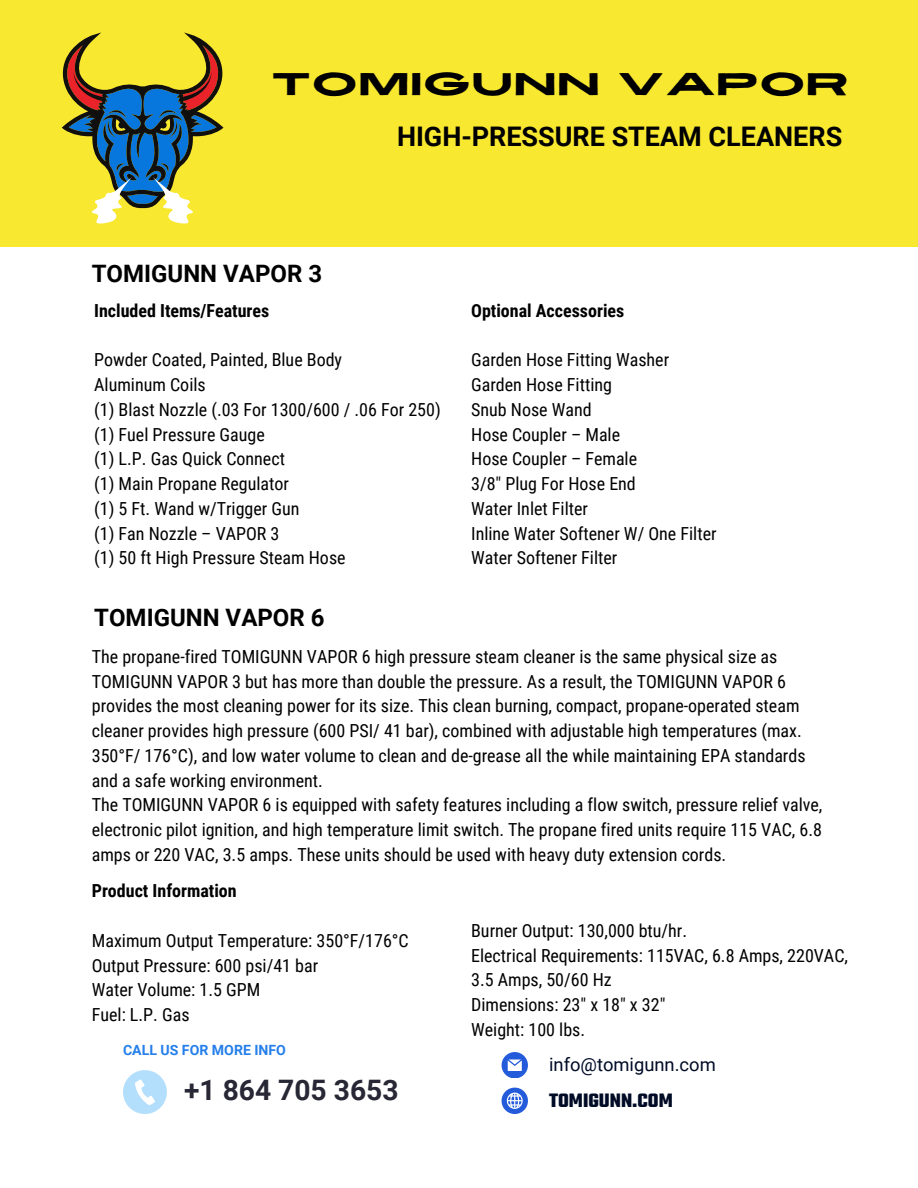
<style>
.page{position:relative;width:918px;height:1188px;background:#fff}
.page>*{position:absolute;margin:0;border:0;box-sizing:border-box;transform-origin:0 0}
.t1{font:expanded 31.5px "Revive 80";letter-spacing:.02em;color:#000}
.t2{font:700 28.2px "Roboto";color:#272735}
.t3{font:700 27px "Roboto";color:#000}
.t4{font:700 24px "Roboto";color:#000}
.t5{font:700 21px "Teko";color:#000b26}
.t6{font:18.45px "Roboto";color:#000b26}
.t7{font:18px/24.8px "Roboto Condensed";color:#000}
.t8{font:700 18px "Roboto Condensed";color:#000}
.t9{font:700 14.1px "Roboto";color:#257feb}
</style>
<div class="page">
<svg style="left:123px;top:1070px;width:44px;height:44px"></svg>
<svg style="left:502px;top:1052px;width:25px;height:26px"></svg>
<svg style="left:502px;top:1088px;width:25px;height:25px"></svg>
<div style="left:0;top:0;width:918px;height:247px;background:#f9e830"></div>
<svg style="left:62px;top:32px;width:161px;height:192px"></svg>
<p class="t1" style="left:271px;top:59px;width:579px">TOMIGUNN VAPOR</p>
<h6 class="t3" style="left:397px;top:121px;width:447px">HIGH-PRESSURE STEAM CLEANERS</h6>
<h5 class="t4" style="left:92px;top:260px;width:232px">TOMIGUNN VAPOR 3</h5>
<h6 class="t8" style="left:94px;top:300px;width:177px">Included Items/Features</h6>
<h3 class="t7" style="left:94px;top:348px;width:348px">Powder Coated, Painted, Blue Body<br>Aluminum Coils<br>(1) Blast Nozzle (.03 For 1300/600 / .06 For 250) (1) Fuel Pressure Gauge<br>(1) L.P. Gas Quick Connect<br>(1) Main Propane Regulator<br>(1) 5 Ft. Wand w/Trigger Gun<br>(1) Fan Nozzle – VAPOR 3<br>(1) 50 ft High Pressure Steam Hose</h3>
<h5 class="t8" style="left:471px;top:300px;width:155px">Optional Accessories</h5>
<h6 class="t7" style="left:471px;top:348px;width:247px">Garden Hose Fitting Washer<br>Garden Hose Fitting<br>Snub Nose Wand<br>Hose Coupler – Male<br>Hose Coupler – Female<br>3/8″ Plug For Hose End<br>Water Inlet Filter<br>Inline Water Softener W/ One Filter<br>Water Softener Filter</h6>
<h6 class="t4" style="left:94px;top:604px;width:232px">TOMIGUNN VAPOR 6</h6>
<h6 class="t7" style="left:92px;top:644px;width:732px">The propane-fired TOMIGUNN VAPOR 6 high pressure steam cleaner is the same physical size as TOMIGUNN VAPOR 3 but has more than double the pressure. As a result, the TOMIGUNN VAPOR 6 provides the most cleaning power for its size. This clean burning, compact, propane-operated steam cleaner provides high pressure (600 PSI/ 41 bar), combined with adjustable high temperatures (max.<br>350°F/ 176°C), and low water volume to clean and de-grease all the while maintaining EPA standards and a safe working environment.<br>The TOMIGUNN VAPOR 6 is equipped with safety features including a flow switch, pressure relief valve, electronic pilot ignition, and high temperature limit switch. The propane fired units require 115 VAC, 6.8 amps or 220 VAC, 3.5 amps. These units should be used with heavy duty extension cords.</h6>
<h5 class="t8" style="left:92px;top:881px;width:146px">Product Information</h5>
<h6 class="t7" style="left:92px;top:928px;width:318px">Maximum Output Temperature: 350°F/176°C<br>Output Pressure: 600 psi/41 bar<br>Water Volume: 1.5 GPM<br>Fuel: L.P. Gas</h6>
<p class="t7" style="left:471px;top:918px;width:378px">Burner Output: 130,000 btu/hr.<br>Electrical Requirements: 115VAC, 6.8 Amps, 220VAC,<br>3.5 Amps, 50/60 Hz<br>Dimensions: 23″ x 18″ x 32″<br>Weight: 100 lbs.</p>
<h1 class="t9" style="left:123px;top:1042px;width:165px">CALL US FOR MORE INFO</h1>
<p class="t2" style="left:184px;top:1074px;width:216px">+1 864 705 3653</p>
<h2 class="t6" style="left:549px;top:1053px;width:168px">info@tomigunn.com</h2>
<h3 class="t5" style="left:549px;top:1087px;width:125px">TOMIGUNN.COM</h3>
</div>
